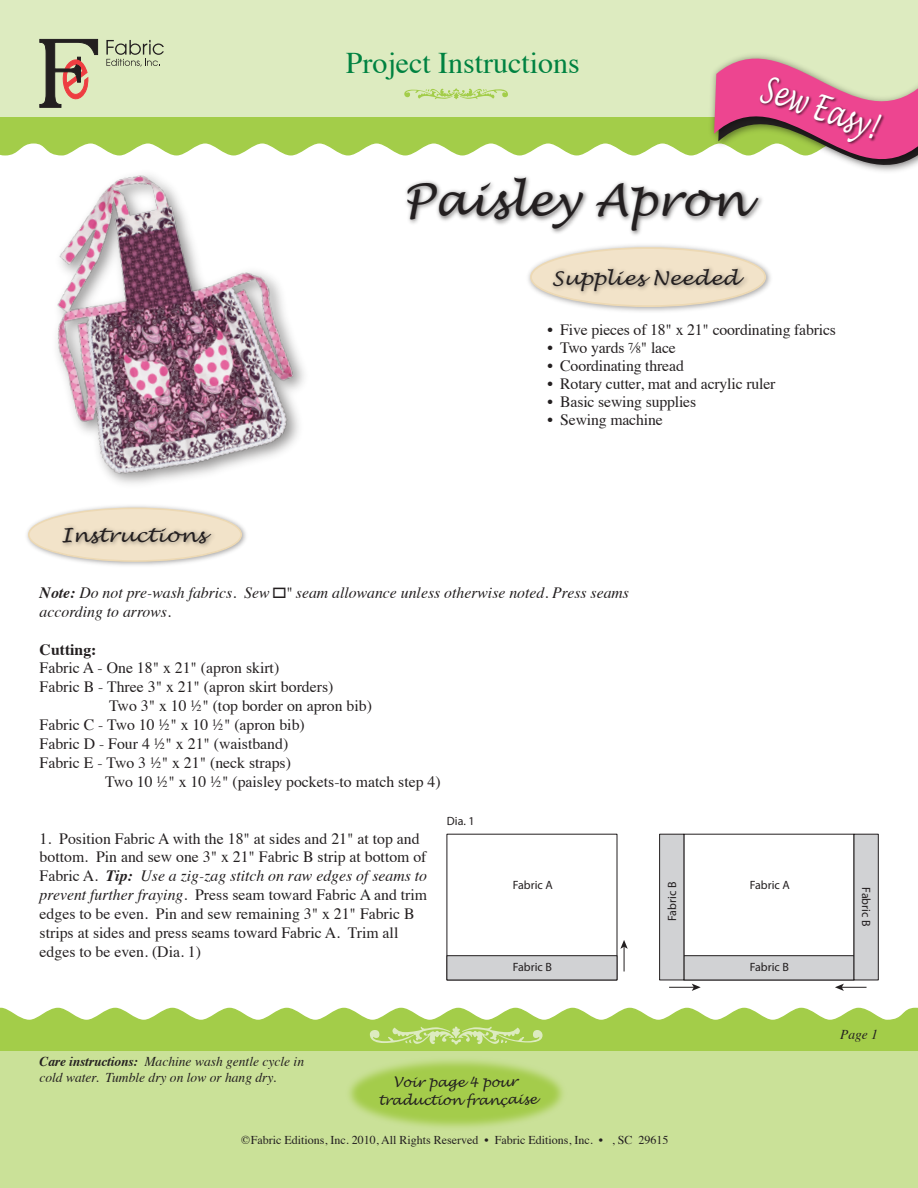
<style>
.page{position:relative;width:918px;height:1188px;background:#fff}
.page>*{position:absolute;margin:0;border:0;box-sizing:border-box;transform-origin:0 0}
.t1{font:italic 45px "Lucida Handwriting";color:#231f20}
.t2{font:italic 36px "Lucida Handwriting";color:#fff;scale:.66 1}
.t3{font:30px "Times";color:#008241}
.t4{font:italic 18.9px "Lucida Handwriting";color:#231f20;scale:1.11 1}
.t5{font:15.75px/18.9px "Times";color:#231f20}
.t6{font:italic 15.75px/18.9px "Times";color:#231f20}
.t7{font:700 15.75px "Times";color:#231f20}
.t8{font:italic 13.5px/16.2px "Times";color:#231f20}
.t9{font:italic 13.5px/18px "Lucida Handwriting";letter-spacing:-.01em;color:#231f20;text-align:center}
.t10{font:12px "Times";color:#231f20}
.t11{font:12px "Myriad Pro";color:#231f20}
.s1{font-size:10.5px}
.s2{font-weight:700}
.s3{font-weight:700;font-style:italic}
.s4{font-style:italic}
</style>
<div class="page">
<div style="left:0;top:1020px;width:918px;height:31px;background:#a3cd49"></div>
<div style="left:0;top:1051px;width:918px;height:137px;background:#cae198"></div>
<svg style="left:0;top:1007px;width:918px;height:13px"></svg>
<img style="left:299px;top:1009px;width:315px;height:119px">
<div style="left:0;top:0;width:918px;height:116px;background:#ddebc0"></div>
<svg style="left:0;top:38px;width:918px;height:134px"></svg>
<img style="left:398px;top:171px;width:369px;height:64px">
<img style="left:528px;top:245px;width:243px;height:67px">
<div style="left:531px;top:248px;width:234px;height:58px;background:#f2e3c9;border-radius:50%"></div>
<div style="left:530px;top:247px;width:236px;height:60px;border:2px solid #edd9b4;border-radius:50%"></div>
<img style="left:546px;top:263px;width:206px;height:35px">
<img style="left:27px;top:507px;width:219px;height:59px">
<div style="left:29px;top:508px;width:212px;height:53px;background:#f2e3c9;border-radius:50%"></div>
<div style="left:28px;top:508px;width:214px;height:54px;border:2px solid #edd9b4;border-radius:50%"></div>
<img style="left:55px;top:520px;width:164px;height:35px">
<img style="left:11px;top:137px;width:313px;height:370px">
<div style="left:447px;top:955px;width:170px;height:25px;background:#d1d2d4;border:1px solid #231f20"></div>
<div style="left:684px;top:955px;width:170px;height:25px;background:#d1d2d4;border:1px solid #231f20"></div>
<div style="left:659px;top:834px;width:25px;height:146px;background:#d1d2d4;border:1px solid #231f20"></div>
<div style="left:854px;top:834px;width:25px;height:146px;background:#d1d2d4;border:1px solid #231f20"></div>
<svg style="left:620px;top:940px;width:8px;height:31px"></svg>
<svg style="left:669px;top:984px;width:32px;height:7px"></svg>
<svg style="left:835px;top:984px;width:32px;height:7px"></svg>
<h3 class="t3" style="left:346px;top:35px;width:236px">Project Instructions</h3>
<h2 class="t2" style="left:769px;top:67px;width:184px;rotate:19deg">Sew Easy!</h2>
<h1 class="t1" style="left:403px;top:173px;width:346px">Paisley Apron</h1>
<p class="t4" style="left:552px;top:266px;width:170px">Supplies Needed</p>
<p class="t4" style="left:61px;top:523px;width:132px">Instructions</p>
<p class="t5" style="left:547px;top:319px;width:290px">• Five pieces of 18" x 21" coordinating fabrics</p>
<p class="t5" style="left:547px;top:337px;width:130px">• Two yards <sup>7</sup>⁄<span class="s1">8</span>" lace</p>
<p class="t5" style="left:547px;top:355px;width:138px">• Coordinating thread</p>
<p class="t5" style="left:547px;top:373px;width:230px">• Rotary cutter, mat and acrylic ruler</p>
<p class="t5" style="left:547px;top:391px;width:150px">• Basic sewing supplies</p>
<p class="t5" style="left:547px;top:409px;width:117px">• Sewing machine</p>
<p class="t6" style="left:40px;top:582px;width:591px"><span class="s2">Note:</span> Do not pre-wash fabrics. Sew ¼" seam allowance unless otherwise noted. Press seams according to arrows.</p>
<p class="t7" style="left:40px;top:634px;width:58px">Cutting:</p>
<p class="t5" style="left:40px;top:657px;width:241px">Fabric A - One 18" x 21" (apron skirt)</p>
<p class="t5" style="left:40px;top:676px;width:295px">Fabric B - Three 3" x 21" (apron skirt borders)</p>
<p class="t5" style="left:109px;top:695px;width:264px">Two 3" x 10 ½" (top border on apron bib)</p>
<p class="t5" style="left:40px;top:714px;width:267px">Fabric C - Two 10 ½" x 10 ½" (apron bib)</p>
<p class="t5" style="left:40px;top:733px;width:250px">Fabric D - Four 4 ½" x 21" (waistband)</p>
<p class="t5" style="left:40px;top:752px;width:253px">Fabric E - Two 3 ½" x 21" (neck straps)</p>
<p class="t5" style="left:105px;top:771px;width:337px">Two 10 ½" x 10 ½" (paisley pockets-to match step 4)</p>
<p class="t5" style="left:40px;top:827px;width:389px">1. Position Fabric A with the 18" at sides and 21" at top and bottom. Pin and sew one 3" x 21" Fabric B strip at bottom of Fabric A. <span class="s3">Tip:</span> <span class="s4">Use a zig-zag stitch on raw edges of seams to prevent further fraying.</span> Press seam toward Fabric A and trim edges to be even. Pin and sew remaining 3" x 21" Fabric B strips at sides and press seams toward Fabric A. Trim all edges to be even. (Dia. 1)</p>
<p class="t11" style="left:447px;top:814px;width:29px">Dia. 1</p>
<p class="t11" style="left:513px;top:877px;width:41px">Fabric A</p>
<p class="t11" style="left:665px;top:921px;width:41px;rotate:-90deg">Fabric B</p>
<p class="t11" style="left:750px;top:877px;width:41px">Fabric A</p>
<p class="t11" style="left:513px;top:960px;width:41px">Fabric B</p>
<p class="t11" style="left:750px;top:960px;width:41px">Fabric B</p>
<p class="t8" style="left:39px;top:1052px;width:266px"><span class="s2">Care instructions:</span> Machine wash gentle cycle in cold water. Tumble dry on low or hang dry.</p>
<p class="t9" style="left:379px;top:1073px;width:160px">Voir page 4 pour traduction française</p>
<p class="t10" style="left:241px;top:1129px;width:429px">©Fabric Editions, Inc. 2010, All Rights Reserved • Fabric Editions, Inc. • , SC 29615</p>
<p class="t11" style="left:874px;top:887px;width:41px;rotate:90deg">Fabric B</p>
<p class="t8" style="left:840px;top:1026px;width:39px">Page 1</p>
</div>
